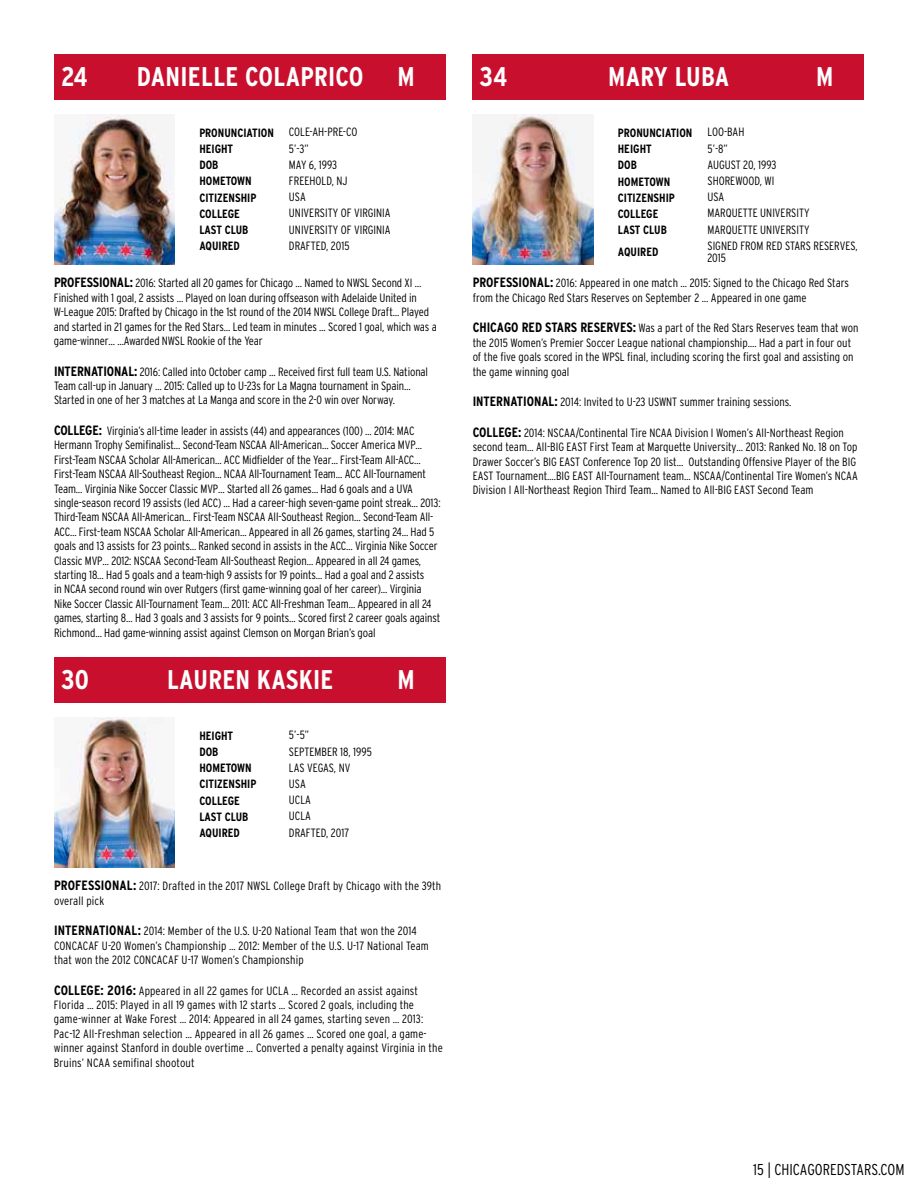
<style>
.page{position:relative;width:918px;height:1188px;background:#fff}
.page>*{position:absolute;margin:0;border:0;box-sizing:border-box;transform-origin:0 0}
.t1{font:700 condensed 27px "Interstate";letter-spacing:.01em;color:#fff}
.t2{font:300 condensed 15.75px "Interstate";color:#000}
.t3{font:300 condensed 12px/14.4px "Interstate";letter-spacing:-.01em;color:#000}
.t4{font:300 condensed 12px/14.4px "Interstate";letter-spacing:.01em;color:#000}
.t5{font:700 condensed 12px/16.6px "Interstate";color:#000}
.s1{font-weight:300}
.s2{font-weight:700;font-size:13.5px}
</style>
<div class="page">
<div style="left:54px;top:54px;width:392px;height:45px;background:#c8102e"></div>
<img style="left:54px;top:114px;width:120px;height:151px">
<div style="left:54px;top:657px;width:392px;height:45px;background:#c8102e"></div>
<img style="left:54px;top:717px;width:120px;height:151px">
<div style="left:473px;top:54px;width:391px;height:45px;background:#c8102e"></div>
<img style="left:473px;top:114px;width:120px;height:151px">
<h1 class="t1" style="left:61px;top:61px;width:28px">24</h1>
<h1 class="t1" style="left:137px;top:61px;width:228px">DANIELLE COLAPRICO</h1>
<h1 class="t1" style="left:398px;top:61px;width:19px">M</h1>
<p class="t5" style="left:199px;top:124px;width:160px">PRONUNCIATION <span class="s1">COLE-AH-PRE-CO<br></span>HEIGHT</p>
<p class="t3" style="left:289px;top:141px;width:21px">5’-3”</p>
<p class="t5" style="left:199px;top:157px;width:21px">DOB</p>
<p class="t3" style="left:289px;top:157px;width:50px">MAY 6, 1993</p>
<p class="t5" style="left:199px;top:173px;width:54px">HOMETOWN</p>
<p class="t3" style="left:289px;top:174px;width:60px">FREEHOLD, NJ</p>
<p class="t5" style="left:199px;top:189px;width:59px">CITIZENSHIP</p>
<p class="t3" style="left:289px;top:190px;width:18px">USA</p>
<p class="t5" style="left:199px;top:205px;width:42px">COLLEGE</p>
<p class="t3" style="left:289px;top:206px;width:103px">UNIVERSITY OF VIRGINIA</p>
<p class="t5" style="left:199px;top:221px;width:51px">LAST CLUB</p>
<p class="t3" style="left:289px;top:222px;width:103px">UNIVERSITY OF VIRGINIA</p>
<p class="t5" style="left:199px;top:238px;width:42px">AQUIRED</p>
<p class="t3" style="left:289px;top:238px;width:62px">DRAFTED, 2015</p>
<p class="t3" style="left:54px;top:276px;width:384px"><span class="s2">PROFESSIONAL:</span> 2016: Started all 20 games for Chicago … Named to NWSL Second XI … Finished with 1 goal, 2 assists … Played on loan during offseason with Adelaide United in W-League 2015: Drafted by Chicago in the 1st round of the 2014 NWSL College Draft… Played and started in 21 games for the Red Stars… Led team in minutes … Scored 1 goal, which was a game-winner… …Awarded NWSL Rookie of the Year</p>
<p class="t3" style="left:54px;top:364px;width:376px"><span class="s2">INTERNATIONAL:</span> 2016: Called into October camp … Received first full team U.S. National<br>Team call-up in January … 2015: Called up to U-23s for La Magna tournament in Spain…<br>Started in one of her 3 matches at La Manga and score in the 2-0 win over Norway.</p>
<p class="t3" style="left:54px;top:423px;width:388px"><span class="s2">COLLEGE:</span> Virginia’s all-time leader in assists (44) and appearances (100) … 2014: MAC Hermann Trophy Semifinalist… Second-Team NSCAA All-American… Soccer America MVP… First-Team NSCAA Scholar All-American… ACC Midfielder of the Year… First-Team All-ACC… First-Team NSCAA All-Southeast Region… NCAA All-Tournament Team… ACC All-Tournament Team… Virginia Nike Soccer Classic MVP… Started all 26 games… Had 6 goals and a UVA single-season record 19 assists (led ACC) … Had a career-high seven-game point streak… 2013:<br>Third-Team NSCAA All-American… First-Team NSCAA All-Southeast Region… Second-Team All-ACC… First-team NSCAA Scholar All-American… Appeared in all 26 games, starting 24… Had 5 goals and 13 assists for 23 points… Ranked second in assists in the ACC… Virginia Nike Soccer Classic MVP… 2012: NSCAA Second-Team All-Southeast Region… Appeared in all 24 games, starting 18… Had 5 goals and a team-high 9 assists for 19 points… Had a goal and 2 assists<br>in NCAA second round win over Rutgers (first game-winning goal of her career)… Virginia Nike Soccer Classic All-Tournament Team… 2011: ACC All-Freshman Team… Appeared in all 24 games, starting 8… Had 3 goals and 3 assists for 9 points… Scored first 2 career goals against Richmond… Had game-winning assist against Clemson on Morgan Brian’s goal</p>
<h1 class="t1" style="left:61px;top:664px;width:30px">30</h1>
<h1 class="t1" style="left:167px;top:664px;width:168px">LAUREN KASKIE</h1>
<h1 class="t1" style="left:398px;top:664px;width:19px">M</h1>
<p class="t5" style="left:199px;top:727px;width:35px">HEIGHT</p>
<p class="t3" style="left:289px;top:728px;width:22px">5’-5”</p>
<p class="t5" style="left:199px;top:743px;width:21px">DOB</p>
<p class="t3" style="left:289px;top:744px;width:85px">SEPTEMBER 18, 1995</p>
<p class="t5" style="left:199px;top:760px;width:54px">HOMETOWN</p>
<p class="t3" style="left:289px;top:760px;width:63px">LAS VEGAS, NV</p>
<p class="t5" style="left:199px;top:776px;width:59px">CITIZENSHIP</p>
<p class="t3" style="left:289px;top:776px;width:18px">USA</p>
<p class="t5" style="left:199px;top:792px;width:42px">COLLEGE</p>
<p class="t3" style="left:289px;top:793px;width:24px">UCLA</p>
<p class="t5" style="left:199px;top:808px;width:51px">LAST CLUB</p>
<p class="t3" style="left:289px;top:809px;width:24px">UCLA</p>
<p class="t5" style="left:199px;top:824px;width:42px">AQUIRED</p>
<p class="t3" style="left:289px;top:825px;width:62px">DRAFTED, 2017</p>
<p class="t4" style="left:54px;top:879px;width:389px"><span class="s2">PROFESSIONAL:</span> 2017: Drafted in the 2017 NWSL College Draft by Chicago with the 39th overall pick</p>
<p class="t4" style="left:54px;top:924px;width:376px"><span class="s2">INTERNATIONAL:</span> 2014: Member of the U.S. U-20 National Team that won the 2014<br>CONCACAF U-20 Women’s Championship … 2012: Member of the U.S. U-17 National Team that won the 2012 CONCACAF U-17 Women’s Championship</p>
<p class="t4" style="left:54px;top:983px;width:390px"><span class="s2">COLLEGE: 2016:</span> Appeared in all 22 games for UCLA … Recorded an assist against Florida … 2015: Played in all 19 games with 12 starts … Scored 2 goals, including the game-winner at Wake Forest … 2014: Appeared in all 24 games, starting seven … 2013:<br>Pac-12 All-Freshman selection … Appeared in all 26 games … Scored one goal, a game&shy;winner against Stanford in double overtime … Converted a penalty against Virginia in the Bruins’ NCAA semifinal shootout</p>
<h1 class="t1" style="left:480px;top:61px;width:29px">34</h1>
<h1 class="t1" style="left:608px;top:61px;width:122px">MARY LUBA</h1>
<h1 class="t1" style="left:816px;top:61px;width:19px">M</h1>
<p class="t5" style="left:618px;top:125px;width:128px;line-height:16.2px">PRONUNCIATION <span class="s1">LOO-BAH<br></span>HEIGHT</p>
<p class="t3" style="left:707px;top:141px;width:22px">5’-8”</p>
<p class="t5" style="left:618px;top:157px;width:21px">DOB</p>
<p class="t3" style="left:707px;top:157px;width:70px">AUGUST 20, 1993</p>
<p class="t5" style="left:618px;top:173px;width:54px">HOMETOWN</p>
<p class="t3" style="left:707px;top:174px;width:68px">SHOREWOOD, WI</p>
<p class="t5" style="left:618px;top:189px;width:59px">CITIZENSHIP</p>
<p class="t3" style="left:707px;top:190px;width:18px">USA</p>
<p class="t5" style="left:618px;top:205px;width:42px">COLLEGE</p>
<p class="t3" style="left:707px;top:206px;width:104px">MARQUETTE UNIVERSITY</p>
<p class="t5" style="left:618px;top:221px;width:51px">LAST CLUB</p>
<p class="t3" style="left:707px;top:222px;width:104px">MARQUETTE UNIVERSITY</p>
<p class="t5" style="left:618px;top:243px;width:42px">AQUIRED</p>
<p class="t3" style="left:707px;top:240px;width:152px;line-height:12px">SIGNED FROM RED STARS RESERVES,<br>2015</p>
<p class="t3" style="left:473px;top:276px;width:378px"><span class="s2">PROFESSIONAL:</span> 2016: Appeared in one match … 2015: Signed to the Chicago Red Stars from the Chicago Red Stars Reserves on September 2 … Appeared in one game</p>
<p class="t3" style="left:473px;top:321px;width:387px"><span class="s2">CHICAGO RED STARS RESERVES:</span> Was a part of the Red Stars Reserves team that won the 2015 Women’s Premier Soccer League national championship…. Had a part in four out of the five goals scored in the WPSL final, including scoring the first goal and assisting on the game winning goal</p>
<p class="t3" style="left:473px;top:395px;width:320px"><span class="s2">INTERNATIONAL:</span> 2014: Invited to U-23 USWNT summer training sessions.</p>
<p class="t3" style="left:473px;top:425px;width:387px"><span class="s2">COLLEGE:</span> 2014: NSCAA/Continental Tire NCAA Division I Women’s All-Northeast Region second team… All-BIG EAST First Team at Marquette University… 2013: Ranked No. 18 on Top Drawer Soccer’s BIG EAST Conference Top 20 list… Outstanding Offensive Player of the BIG EAST Tournament….BIG EAST All-Tournament team… NSCAA/Continental Tire Women’s NCAA Division I All-Northeast Region Third Team… Named to All-BIG EAST Second Team</p>
<h2 class="t2" style="left:753px;top:1161px;width:153px">15 | CHICAGOREDSTARS.COM</h2>
</div>
